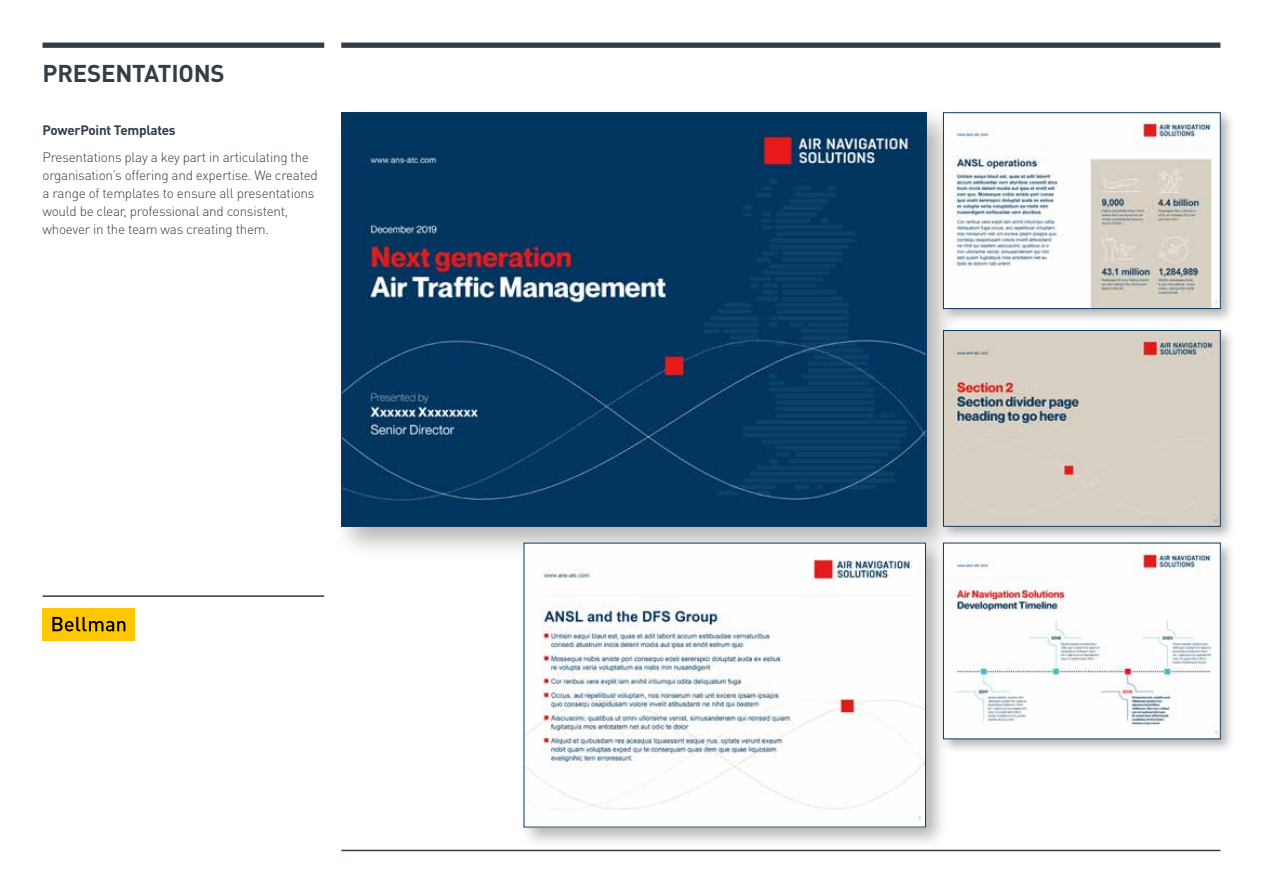
<style>
.page{position:relative;width:1263px;height:893px;background:#fff}
.page>*{position:absolute;margin:0;border:0;box-sizing:border-box;transform-origin:0 0}
.t1{font:700 24px "DIN Pro";letter-spacing:-.01em;color:#333e48}
.t2{font:300 13.5px/18px "DIN Pro";letter-spacing:-.02em;color:#333e48}
.t3{font:700 13.5px "DIN Pro";letter-spacing:-.02em;color:#333e48}
</style>
<div class="page">
<div style="left:43px;top:43px;width:281px;height:5px;background:#333e48"></div>
<div style="left:43px;top:608px;width:92px;height:32px;background:#fec800"></div>
<svg style="left:52px;top:617px;width:73px;height:14px"></svg>
<hr style="left:43px;top:595px;width:281px;height:2px;background:#333e48">
<hr style="left:341px;top:850px;width:879px;height:1px;background:#333e48">
<div style="left:341px;top:43px;width:879px;height:5px;background:#333e48"></div>
<div style="left:333px;top:104px;width:626px;height:456px;background:#000;opacity:.3"></div>
<img style="left:343px;top:115px;width:581px;height:410px">
<div style="left:518px;top:537px;width:430px;height:313px;background:#000;opacity:.3"></div>
<img style="left:526px;top:545px;width:398px;height:280px">
<div style="left:939px;top:539px;width:297px;height:215px;background:#000;opacity:.3"></div>
<img style="left:945px;top:545px;width:273px;height:192px">
<div style="left:939px;top:109px;width:297px;height:215px;background:#000;opacity:.3"></div>
<img style="left:945px;top:115px;width:273px;height:192px">
<div style="left:943px;top:113px;width:277px;height:196px;border:1px solid #103a5e"></div>
<div style="left:939px;top:326px;width:297px;height:216px;background:#000;opacity:.3"></div>
<img style="left:945px;top:332px;width:273px;height:192px">
<div style="left:943px;top:330px;width:277px;height:196px;border:1px solid #103a5e"></div>
<h1 class="t1" style="left:43px;top:57px;width:184px">PRESENTATIONS</h1>
<p class="t3" style="left:43px;top:121px;width:135px">PowerPoint Templates</p>
<p class="t2" style="left:43px;top:147px;width:277px">Presentations play a key part in articulating the organisation’s offering and expertise. We created a range of templates to ensure all presentations would be clear, professional and consistent, whoever in the team was creating them.</p>
</div>
